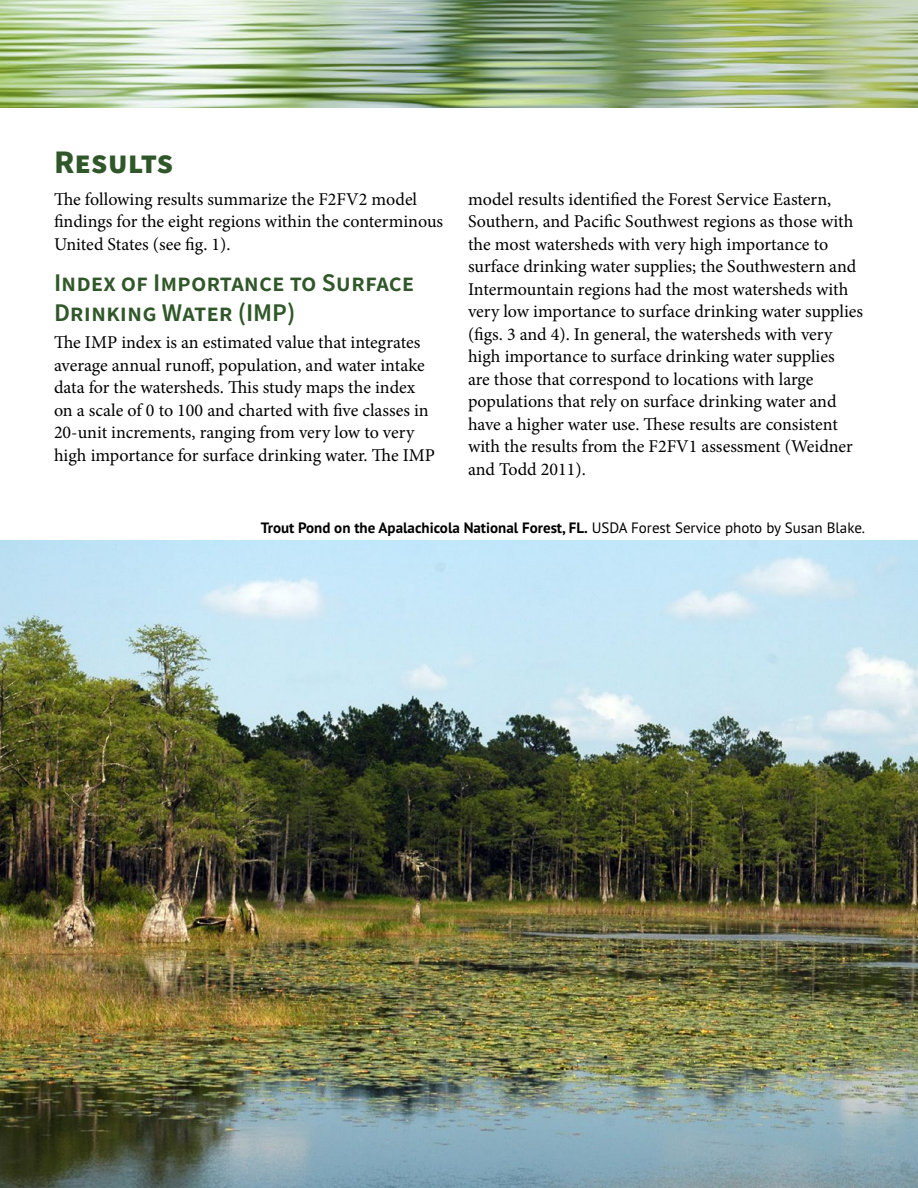
<style>
.page{position:relative;width:918px;height:1188px;background:#fff}
.page>*{position:absolute;margin:0;border:0;box-sizing:border-box;transform-origin:0 0}
.Heading{font:700 33px "Source Sans Pro";color:#305729}
.Subheading_1{font:600 25.5px/30.6px "Source Sans Pro";color:#305729}
.Text{font:18px/22.5px "Minion Pro";color:#000}
.t1{font:700 15px "PT Sans Pro";color:#000}
.s1{font-weight:400}
</style>
<div class="page">
<img style="left:0;top:0;width:918px;height:108px">
<img style="left:0;top:540px;width:918px;height:648px">
<h1 class="Heading" style="left:54px;top:140px;width:121px">Results</h1>
<p class="Text" style="left:54px;top:188px;width:391px">The following results summarize the F2FV2 model findings for the eight regions within the conterminous<br>United States (see fig. 1).</p>
<h2 class="Subheading_1" style="left:54px;top:268px;width:362px">Index of Importance to Surface<br>Drinking Water (IMP)</h2>
<p class="Text" style="left:54px;top:332px;width:383px">The IMP index is an estimated value that integrates average annual runoff, population, and water intake data for the watersheds. This study maps the index on a scale of 0 to 100 and charted with five classes in 20-unit increments, ranging from very low to very high importance for surface drinking water. The IMP</p>
<p class="Text" style="left:468px;top:188px;width:397px">model results identified the Forest Service Eastern, Southern, and Pacific Southwest regions as those with the most watersheds with very high importance to surface drinking water supplies; the Southwestern and Intermountain regions had the most watersheds with very low importance to surface drinking water supplies (figs. 3 and 4). In general, the watersheds with very high importance to surface drinking water supplies<br>are those that correspond to locations with large populations that rely on surface drinking water and have a higher water use. These results are consistent with the results from the F2FV1 assessment (Weidner and Todd 2011).</p>
<p class="t1" style="left:261px;top:518px;width:606px">Trout Pond on the Apalachicola National Forest, FL. <span class="s1">USDA Forest Service photo by Susan Blake.</span></p>
</div>
